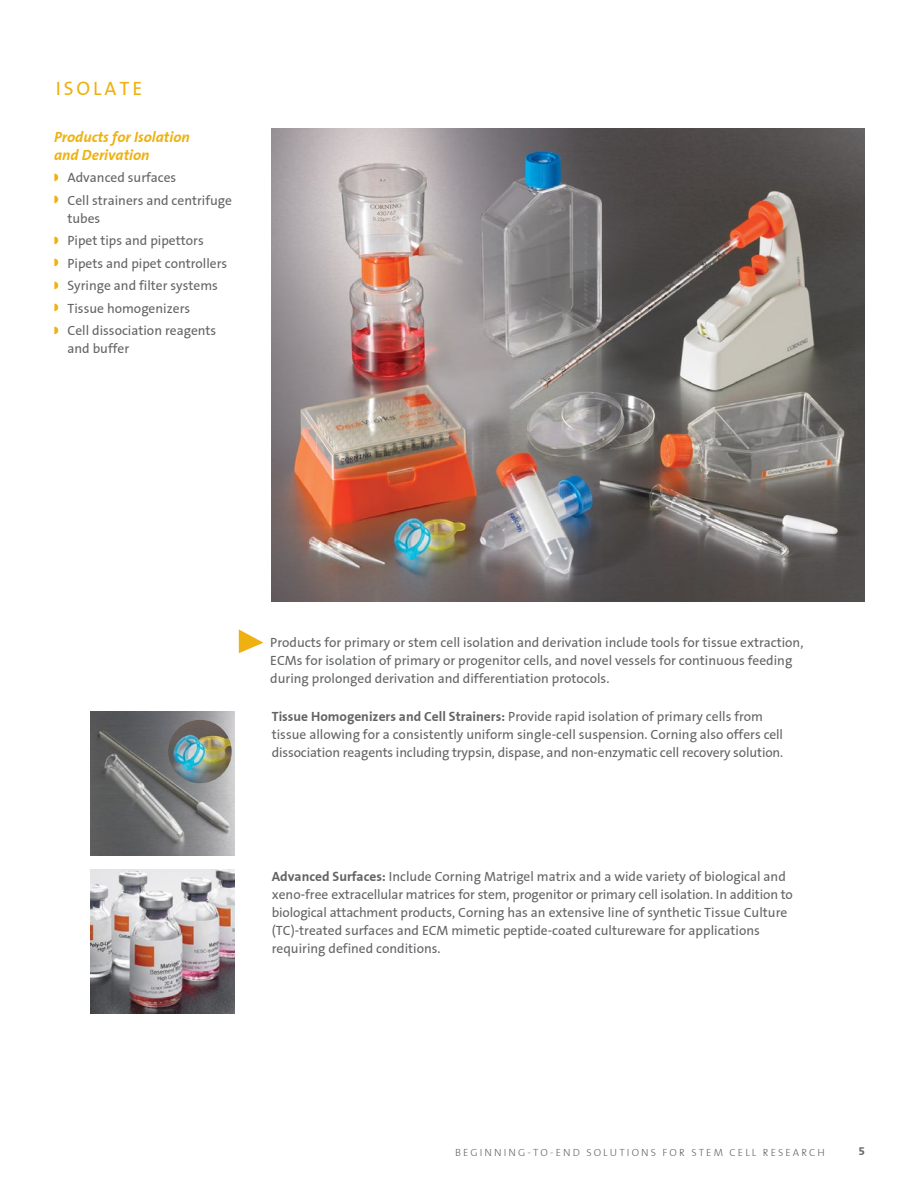
<style>
.page{position:relative;width:918px;height:1188px;background:#fff}
.page>*{position:absolute;margin:0;border:0;box-sizing:border-box;transform-origin:0 0}
.t1{font:19.5px "Corning Sans";letter-spacing:.15em;color:#eeb111}
.t2{font:italic 700 15px/18px "Corning Sans";color:#eeb111}
.t3{font:13.5px/18px "Corning Sans";color:#636466}
.t4{font:700 12px "Corning Sans";color:#636466}
.t5{font:300 10.5px "Corning Sans";letter-spacing:.2em;color:#636466}
.s1{font-weight:700}
</style>
<div class="page">
<img style="left:272px;top:128px;width:593px;height:473px">
<svg style="left:239px;top:629px;width:24px;height:24px"></svg>
<img style="left:91px;top:869px;width:144px;height:144px">
<img style="left:91px;top:711px;width:144px;height:144px">
<img style="left:168px;top:720px;width:64px;height:63px;border-radius:32px">
<h1 class="t1" style="left:56px;top:77px;width:88px">ISOLATE</h1>
<p class="t2" style="left:54px;top:128px;width:137px">Products for Isolation and Derivation</p>
<p class="t3" style="left:67px;top:167px;width:166px;line-height:22.5px">Advanced surfaces<br>Cell strainers and centrifuge</p>
<p class="t3" style="left:67px;top:207px;width:161px;line-height:22.5px">tubes<br>Pipet tips and pipettors<br>Pipets and pipet controllers<br>Syringe and filter systems<br>Tissue homogenizers<br>Cell dissociation reagents</p>
<p class="t3" style="left:67px;top:340px;width:63px">and buffer</p>
<p class="t3" style="left:270px;top:633px;width:535px">Products for primary or stem cell isolation and derivation include tools for tissue extraction,<br>ECMs for isolation of primary or progenitor cells, and novel vessels for continuous feeding during prolonged derivation and differentiation protocols.</p>
<p class="t3" style="left:272px;top:708px;width:513px"><span class="s1">Tissue Homogenizers and Cell Strainers:</span> Provide rapid isolation of primary cells from tissue allowing for a consistently uniform single-cell suspension. Corning also offers cell dissociation reagents including trypsin, dispase, and non-enzymatic cell recovery solution.</p>
<p class="t3" style="left:272px;top:867px;width:523px"><span class="s1">Advanced Surfaces:</span> Include Corning Matrigel matrix and a wide variety of biological and xeno-free extracellular matrices for stem, progenitor or primary cell isolation. In addition to biological attachment products, Corning has an extensive line of synthetic Tissue Culture (TC)-treated surfaces and ECM mimetic peptide-coated cultureware for applications requiring defined conditions.</p>
<p class="t5" style="left:455px;top:1146px;width:371px">BEGINNING-TO-END SOLUTIONS FOR STEM CELL RESEARCH</p>
<p class="t4" style="left:858px;top:1144px;width:8px">5</p>
</div>
